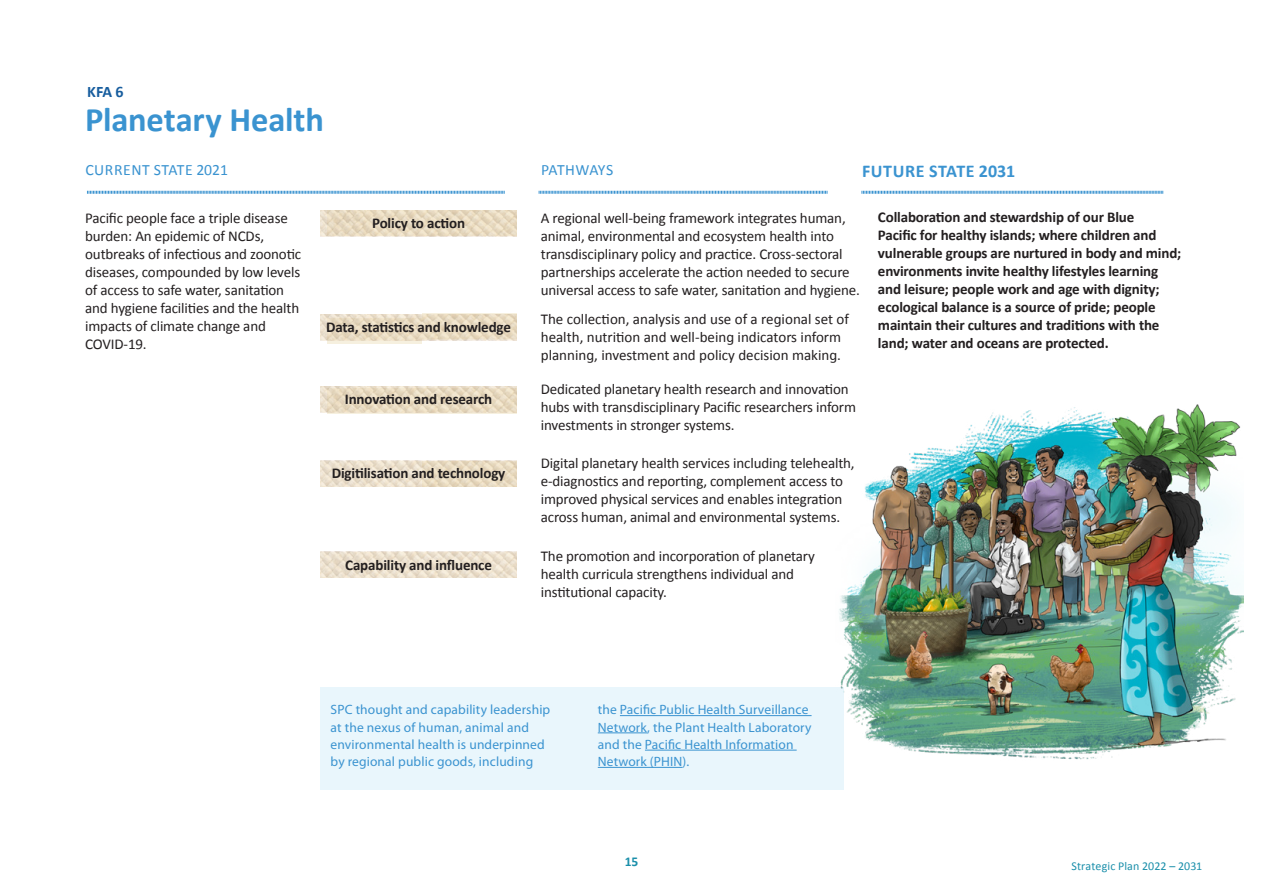
<style>
.page{position:relative;width:1263px;height:893px;background:#fff}
.page>*{position:absolute;margin:0;border:0;box-sizing:border-box;transform-origin:0 0}
.HEAD_1{font:700 34.5px "Calibri";letter-spacing:-.005em;color:#3a93d0}
.BODY_1{font:700 18px "Calibri";letter-spacing:.03em;color:#3a93d0}
.BODY_1-2{font:700 16.05px "Calibri";color:#175d9e}
.BODY_1-3{font:15.75px "Calibri";letter-spacing:.025em;color:#3a93d0}
.BODY_1-4{font:15.75px "Calibri";letter-spacing:-.01em;color:#3a93d0}
.BODY_1-5{font:15px/18px "Calibri";letter-spacing:-.01em;color:#231f20}
.BODY_1-6{font:700 15px/18px "Calibri";letter-spacing:-.01em;color:#231f20}
.BODY_1-7{font:13.5px/17.2px "Myriad Pro";letter-spacing:.01em;color:#3a93d0}
.t1{font:700 13.5px "Calibri";color:#1b8faa}
.t2{font:12px "Calibri";letter-spacing:.01em;color:#1b8faa}
</style>
<div class="page">
<div style="left:422px;top:313px;width:95px;height:26px;background:#f6f0df"></div>
<svg style="left:327px;top:340px;width:95px;height:3px"></svg>
<svg style="left:422px;top:412px;width:95px;height:1px"></svg>
<svg style="left:327px;top:412px;width:95px;height:1px"></svg>
<svg style="left:861px;top:190px;width:302px;height:4px"></svg>
<svg style="left:539px;top:191px;width:289px;height:3px"></svg>
<svg style="left:87px;top:190px;width:418px;height:4px;background:#9cc8e7"></svg>
<div style="left:320px;top:687px;width:523px;height:102px;background:#e9f6fc"></div>
<hr style="left:620px;top:715px;width:191px;height:1px;background:#3a93d0">
<hr style="left:598px;top:732px;width:49px;height:1px;background:#3a93d0">
<hr style="left:645px;top:750px;width:152px;height:1px;background:#3a93d0">
<hr style="left:598px;top:767px;width:85px;height:1px;background:#3a93d0">
<img style="left:839px;top:404px;width:404px;height:358px">
<img style="left:320px;top:210px;width:197px;height:26px">
<img style="left:320px;top:314px;width:197px;height:26px">
<img style="left:320px;top:386px;width:197px;height:26px">
<img style="left:320px;top:461px;width:197px;height:26px">
<img style="left:320px;top:552px;width:197px;height:26px">
<p class="BODY_1-2" style="left:87px;top:82px;width:38px">KFA 6</p>
<p class="HEAD_1" style="left:85px;top:97px;width:240px">Planetary Health</p>
<p class="BODY_1-3" style="left:85px;top:160px;width:144px">CURRENT STATE 2021</p>
<p class="BODY_1-4" style="left:541px;top:160px;width:74px">PATHWAYS</p>
<p class="BODY_1" style="left:862px;top:159px;width:155px">FUTURE STATE 2031</p>
<p class="BODY_1-5" style="left:85px;top:209px;width:218px">Pacific people face a triple disease burden: An epidemic of NCDs, outbreaks of infectious and zoonotic diseases, compounded by low levels of access to safe water, sanitation and hygiene facilities and the health impacts of climate change and<br>COVID-19.</p>
<p class="BODY_1-6" style="left:372px;top:214px;width:94px">Policy to action</p>
<p class="BODY_1-6" style="left:326px;top:318px;width:186px">Data, statistics and knowledge</p>
<p class="BODY_1-6" style="left:345px;top:390px;width:149px">Innovation and research</p>
<p class="BODY_1-6" style="left:332px;top:464px;width:175px">Digitilisation and technology</p>
<p class="BODY_1-6" style="left:345px;top:556px;width:148px">Capability and influence</p>
<p class="BODY_1-5" style="left:541px;top:209px;width:321px">A regional well-being framework integrates human, animal, environmental and ecosystem health into transdisciplinary policy and practice. Cross-sectoral partnerships accelerate the action needed to secure universal access to safe water, sanitation and hygiene.</p>
<p class="BODY_1-5" style="left:541px;top:310px;width:310px">The collection, analysis and use of a regional set of health, nutrition and well-being indicators inform planning, investment and policy decision making.</p>
<p class="BODY_1-5" style="left:541px;top:380px;width:317px">Dedicated planetary health research and innovation hubs with transdisciplinary Pacific researchers inform investments in stronger systems.</p>
<p class="BODY_1-5" style="left:541px;top:454px;width:315px">Digital planetary health services including telehealth, e-diagnostics and reporting, complement access to improved physical services and enables integration across human, animal and environmental systems.</p>
<p class="BODY_1-5" style="left:541px;top:547px;width:276px">The promotion and incorporation of planetary health curricula strengthens individual and institutional capacity.</p>
<p class="BODY_1-6" style="left:878px;top:208px;width:305px">Collaboration and stewardship of our Blue<br>Pacific for healthy islands; where children and vulnerable groups are nurtured in body and mind; environments invite healthy lifestyles learning and leisure; people work and age with dignity; ecological balance is a source of pride; people maintain their cultures and traditions with the land; water and oceans are protected.</p>
<p class="BODY_1-7" style="left:331px;top:701px;width:221px">SPC thought and capability leadership at the nexus of human, animal and environmental health is underpinned by regional public goods, including</p>
<p class="BODY_1-7" style="left:598px;top:701px;width:215px">the Pacific Public Health Surveillance<br>Network, the Plant Health Laboratory and the Pacific Health Information<br>Network (PHIN).</p>
<p class="t1" style="left:625px;top:853px;width:15px">15</p>
<p class="t2" style="left:1071px;top:859px;width:132px">Strategic Plan 2022 – 2031</p>
</div>
